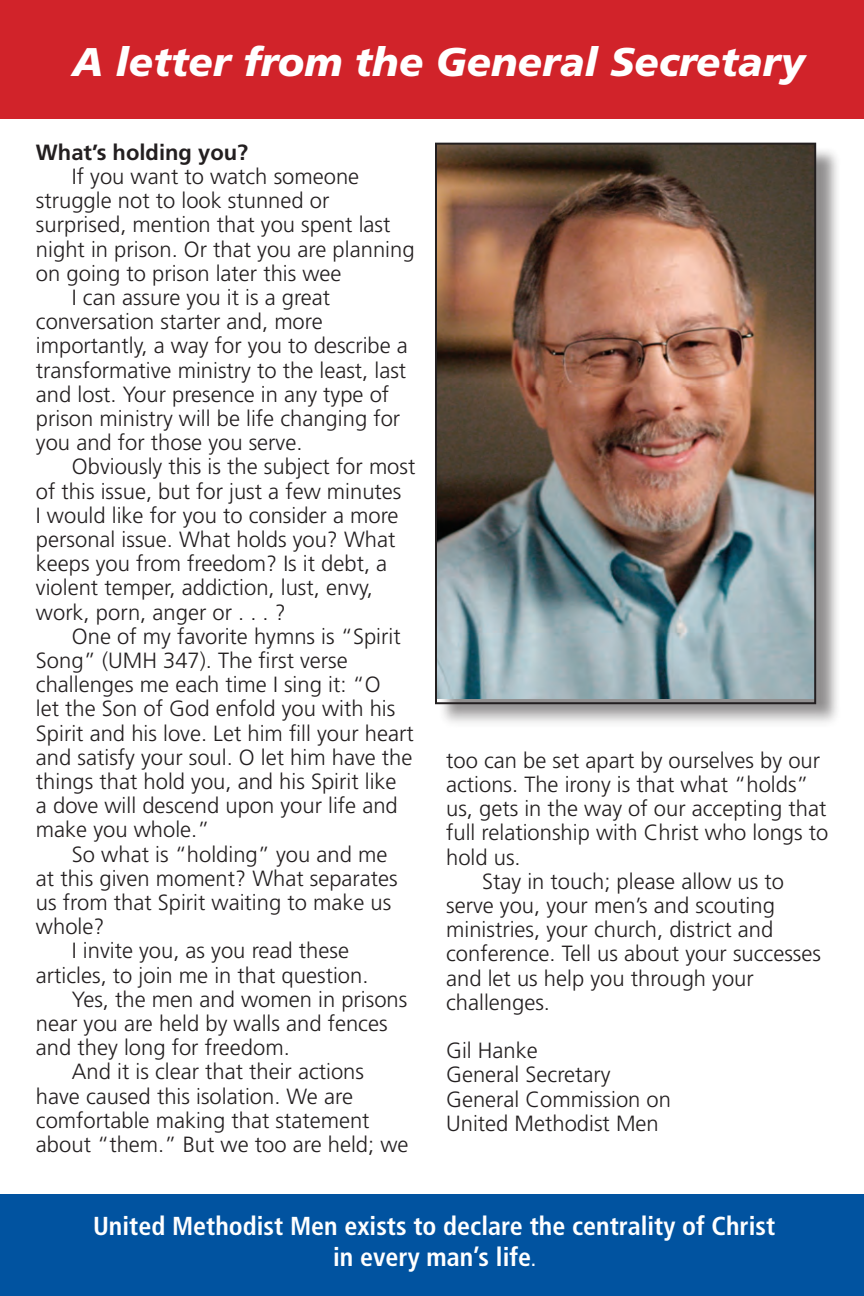
<style>
.page{position:relative;width:864px;height:1296px;background:#fff}
.page>*{position:absolute;margin:0;border:0;box-sizing:border-box;transform-origin:0 0}
.Body_Copy_MENS_NEWS{font:italic 900 40px "Frutiger";color:#fff}
.Body_Copy_MENS_NEWS-2{font:700 condensed 26px/31.2px "Frutiger";color:#fff;text-align:center}
.t1{font:300 22px/24.2px "Frutiger";color:#231f20}
.t2{font:700 22px "Frutiger";color:#231f20}
.s1{font-size:18px}
</style>
<div class="page">
<div style="left:0;top:0;width:864px;height:119px;background:#d1232a"></div>
<div style="left:0;top:1195px;width:864px;height:101px;background:#0153a0"></div>
<div style="left:438px;top:146px;width:403px;height:583px;background:#231f20;opacity:.5"></div>
<img style="left:438px;top:146px;width:375px;height:553px">
<div style="left:435px;top:143px;width:381px;height:561px;border:2px solid #231f20"></div>
<p class="Body_Copy_MENS_NEWS" style="left:72px;top:38px;width:734px">A letter from the General Secretary</p>
<p class="t2" style="left:36px;top:139px;width:214px">What’s holding you?</p>
<p class="t1" style="left:36px;top:164px;width:380px;text-indent:36px">If you want to watch someone struggle not to look stunned or surprised, mention that you spent last night in prison. Or that you are planning on going to prison later this wee</p>
<p class="t1" style="left:36px;top:285px;width:373px;text-indent:36px">I can assure you it is a great conversation starter and, more importantly, a way for you to describe a transformative ministry to the least, last and lost. Your presence in any type of prison ministry will be life changing for you and for those you serve.</p>
<p class="t1" style="left:36px;top:455px;width:381px;text-indent:36px">Obviously this is the subject for most of this issue, but for just a few minutes<br>I would like for you to consider a more personal issue. What holds you? What keeps you from freedom? Is it debt, a violent temper, addiction, lust, envy, work, porn, anger or . . . ?</p>
<p class="t1" style="left:36px;top:624px;width:379px;text-indent:36px">One of my favorite hymns is “Spirit Song” (UMH 347). The first verse challenges me each time I sing it: “O<br>let the Son of God enfold you with his Spirit and his love. Let him fill your heart and satisfy your soul. O let him have the things that hold you, and his Spirit like<br>a dove will descend upon your life and make you whole.”</p>
<p class="t1" style="left:36px;top:842px;width:363px;text-indent:36px">So what is “holding” you and me at this given moment? What separates us from that Spirit waiting to make us whole?</p>
<p class="t1" style="left:36px;top:939px;width:334px;text-indent:36px">I invite you, as you read these articles, to join me in that question.</p>
<p class="t1" style="left:36px;top:987px;width:373px;text-indent:36px">Yes, the men and women in prisons near you are held by walls and fences and they long for freedom.</p>
<p class="t1" style="left:36px;top:1060px;width:374px;text-indent:36px">And it is clear that their actions have caused this isolation. We are comfortable making that statement about “them.” But we too are held; we</p>
<p class="t1" style="left:446px;top:748px;width:384px">too can be set apart by ourselves by our actions. The irony is that what “holds” us, gets in the way of our accepting that full relationship with Christ who longs to hold us.</p>
<p class="t1" style="left:446px;top:869px;width:376px;text-indent:36px">Stay in touch; please allow us to serve you, your men’s and scouting ministries, your church, district and conference. Tell us about your successes and let us help you through your challenges.</p>
<p class="t1" style="left:446px;top:1039px;width:93px">Gil Hanke</p>
<p class="t1" style="left:446px;top:1063px;width:166px">General Secretary</p>
<p class="t1" style="left:446px;top:1087px;width:226px">General Commission on<br>United Methodist Men</p>
<p class="Body_Copy_MENS_NEWS-2" style="left:93px;top:1211px;width:684px">United Methodist Men exists to declare the centrality of Christ in every man’s life<span class="s1">.</span></p>
</div>
